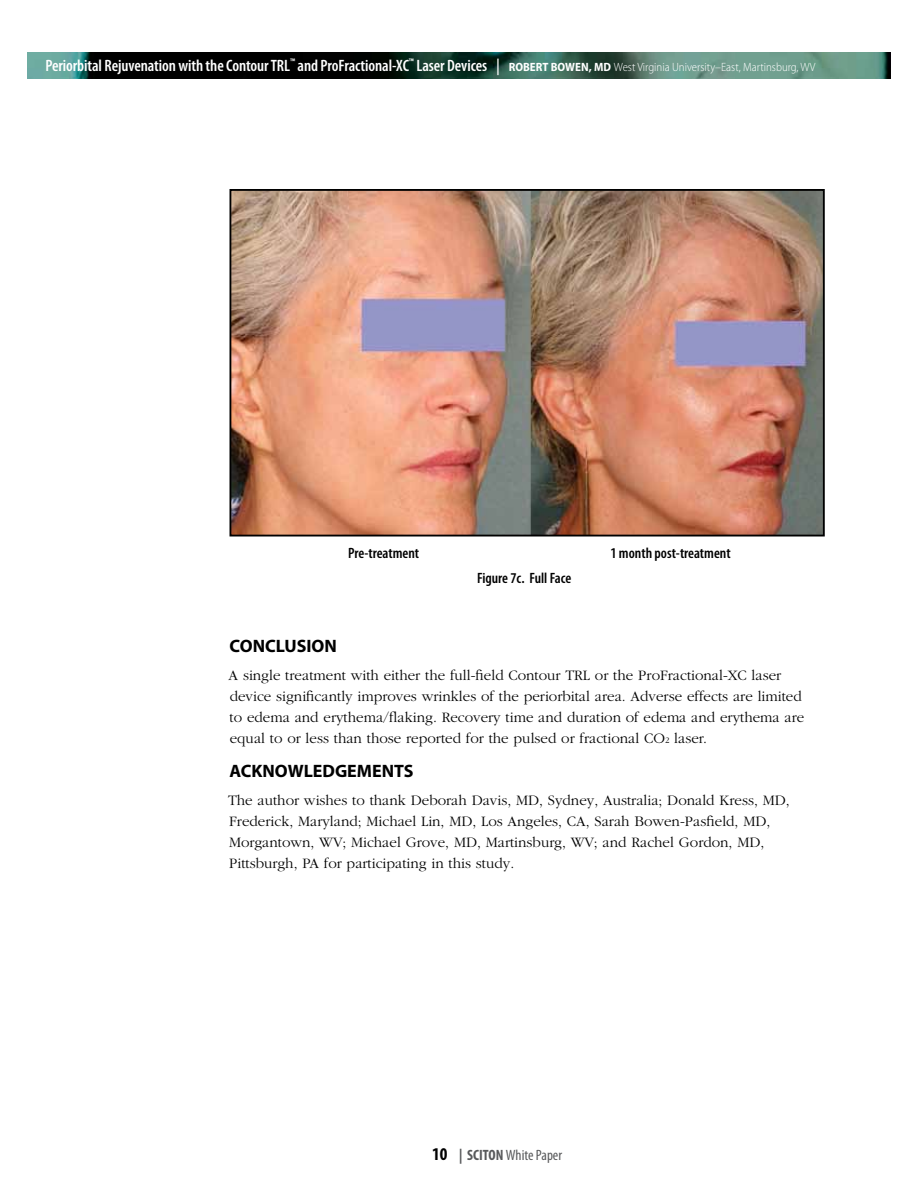
<style>
.page{position:relative;width:918px;height:1188px;background:#fff}
.page>*{position:absolute;margin:0;border:0;box-sizing:border-box;transform-origin:0 0}
.t1{font:700 18px "Myriad Pro";color:#000}
.t2{font:600 condensed 16.5px "Myriad Pro";letter-spacing:-.005em;color:#fff}
.t3{font:300 15px/21px "Garamond";color:#000}
.t4{font:600 condensed 15px "Myriad Pro";color:#000}
.t5{font:condensed 15px "Myriad Pro";color:#58595b}
.s1{font-style:italic}
.s2{font-weight:700;font-stretch:semi-condensed;font-size:12px}
.s3{font-weight:300;font-stretch:semi-condensed;font-size:12px}
.s4{font-size:8.7px}
.s5{font-weight:700;font-size:18px;color:#000}
.s6{font-weight:700}
</style>
<div class="page">
<img style="left:27px;top:53px;width:864px;height:26px">
<img style="left:233px;top:192px;width:589px;height:341px">
<div style="left:230px;top:189px;width:595px;height:347px;border:2px solid #000"></div>
<p class="t2" style="left:45px;top:55px;width:772px">Periorbital Rejuvenation with the Contour TRL<sup>™</sup> and ProFractional-XC<sup>™</sup> Laser Devices <span class="s1">|</span> <span class="s2">ROBERT BOWEN, MD</span> <span class="s3">West Virginia University–East, Martinsburg, WV</span></p>
<p class="t4" style="left:348px;top:544px;width:73px">Pre-treatment</p>
<p class="t4" style="left:610px;top:544px;width:122px">1 month post-treatment</p>
<p class="t4" style="left:477px;top:569px;width:96px">Figure 7c. Full Face</p>
<p class="t1" style="left:230px;top:634px;width:109px">CONCLUSION</p>
<p class="t3" style="left:229px;top:665px;width:577px">A single treatment with either the full-field Contour TRL or the ProFractional-XC laser device significantly improves wrinkles of the periorbital area. Adverse effects are limited to edema and erythema/flaking. Recovery time and duration of edema and erythema are equal to or less than those reported for the pulsed or fractional CO<span class="s4">2</span> laser.</p>
<p class="t1" style="left:229px;top:759px;width:186px">ACKNOWLEDGEMENTS</p>
<p class="t3" style="left:228px;top:790px;width:563px">The author wishes to thank Deborah Davis, MD, Sydney, Australia; Donald Kress, MD, Frederick, Maryland; Michael Lin, MD, Los Angeles, CA, Sarah Bowen-Pasfield, MD, Morgantown, WV; Michael Grove, MD, Martinsburg, WV; and Rachel Gordon, MD, Pittsburgh, PA for participating in this study.</p>
<p class="t5" style="left:432px;top:1146px;width:132px"><span class="s5">10</span> <span class="s6">| SCITON</span> White Paper</p>
</div>
